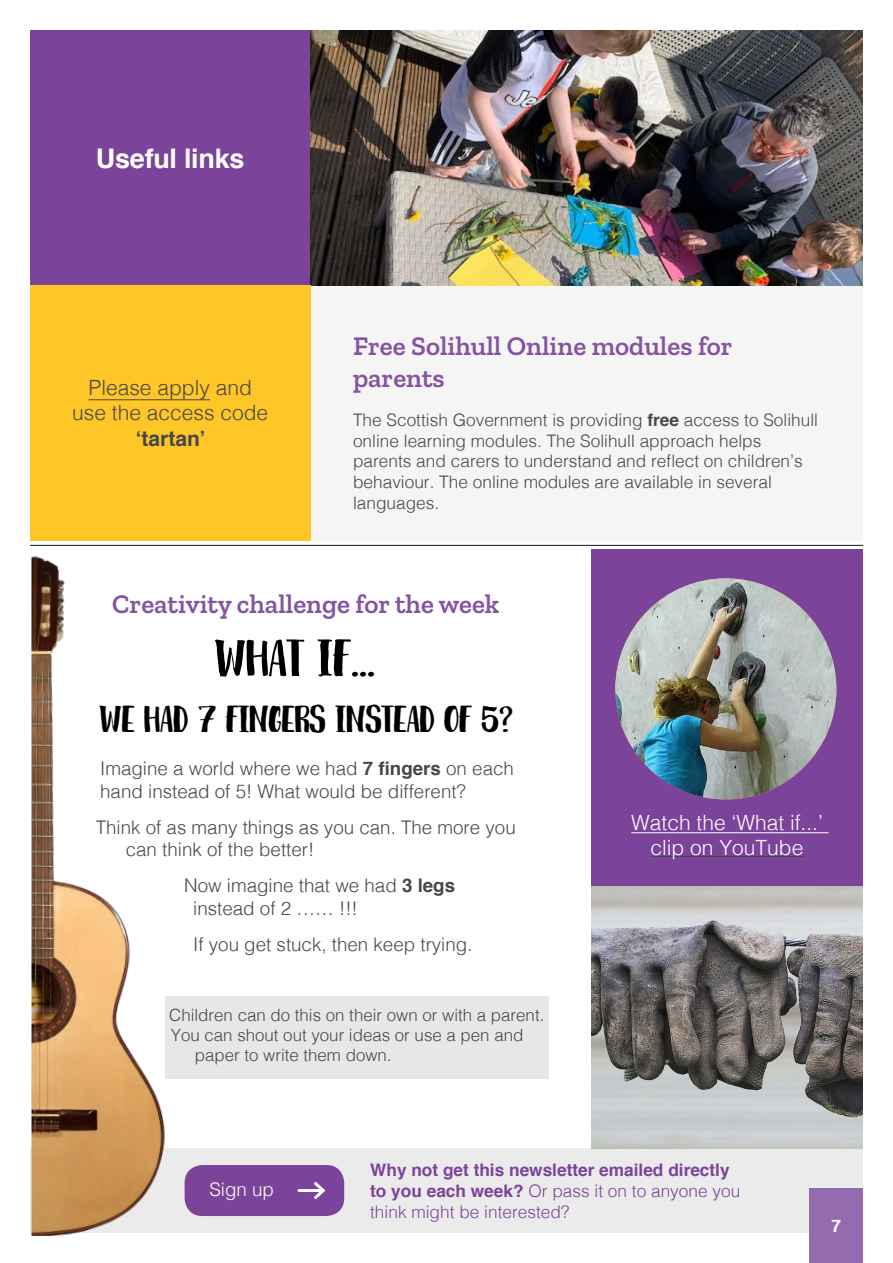
<style>
.page{position:relative;width:893px;height:1263px;background:#fff}
.page>*{position:absolute;margin:0;border:0;box-sizing:border-box;transform-origin:0 0}
.headers{font:52.5px "Breathe";color:#000}
.headers-2{font:37.5px "Breathe";color:#000}
.headers-3{font:600 27px/32.4px "Zilla Slab";color:#8553a2}
.header_2{font:700 27px "Helvetica";letter-spacing:-.01em;color:#fff}
.Normal_text{font:300 21px/25.2px "Helvetica";color:#474747;text-align:center}
.Normal_text-2{font:300 21px/25.2px "Helvetica";color:#fff;text-align:center}
.Normal_text-3{font:300 18.75px/22.5px "Helvetica";color:#474747}
.Normal_text-4{font:300 18.75px "Helvetica";color:#fff}
.Normal_text-5{font:300 17.25px/20.7px "Helvetica";color:#474747}
.Normal_text-6{font:700 17.25px/20.7px "Helvetica";color:#7c439a}
.Normal_text-7{font:700 17.25px "Helvetica";color:#fff}
.Shadow_box_text{font:300 16.8px "Helvetica";color:#474747}
.s1{font-weight:700}
.s2{font-weight:300}
</style>
<div class="page">
<div style="left:30px;top:30px;width:280px;height:255px;background:#7c439a"></div>
<div style="left:30px;top:1148px;width:833px;height:85px;background:#ebebeb"></div>
<img style="left:32px;top:544px;width:165px;height:692px">
<div style="left:165px;top:996px;width:384px;height:83px;background:#e6e7e8"></div>
<div style="left:810px;top:1189px;width:53px;height:74px;background:#946bae"></div>
<div style="left:310px;top:30px;width:553px;height:511px;background:#f5f5f5"></div>
<div style="left:591px;top:549px;width:272px;height:338px;background:#7c439a"></div>
<hr style="left:631px;top:832px;width:197px;height:1px;background:#fff">
<hr style="left:650px;top:856px;width:153px;height:1px;background:#474747">
<div style="left:185px;top:1165px;width:159px;height:51px;background:#7c439a;border-radius:18px"></div>
<hr style="left:299px;top:1189px;width:24px;height:3px;background:#fff">
<svg style="left:314px;top:1182px;width:12px;height:17px"></svg>
<img style="left:591px;top:887px;width:272px;height:261px">
<img style="left:310px;top:31px;width:553px;height:254px">
<div style="left:30px;top:285px;width:280px;height:256px;background:#ffc628"></div>
<hr style="left:89px;top:399px;width:121px;height:1px;background:#474747">
<img style="left:615px;top:578px;width:221px;height:221px;border-radius:111px">
<hr style="left:30px;top:545px;width:833px;height:1px;background:#333">
<p class="header_2" style="left:96px;top:136px;width:150px">Useful links</p>
<p class="Normal_text" style="left:72px;top:374px;width:198px">Please apply and use the access code <span class="s1">‘tartan’</span></p>
<p class="headers-3" style="left:353px;top:330px;width:381px">Free Solihull Online modules for parents</p>
<p class="Normal_text-5" style="left:353px;top:408px;width:466px">The Scottish Government is providing <span class="s1">free</span> access to Solihull online learning modules. The Solihull approach helps parents and carers to understand and reflect on children’s behaviour. The online modules are available in several languages.</p>
<p class="headers-3" style="left:112px;top:588px;width:389px">Creativity challenge for the week</p>
<p class="headers" style="left:216px;top:634px;width:161px">WHAT IF...</p>
<p class="headers-2" style="left:100px;top:702px;width:414px">WE HAD 7 FINGERS INSTEAD OF 5?</p>
<p class="Normal_text-3" style="left:100px;top:756px;width:415px">Imagine a world where we had <span class="s1">7 fingers</span> on each hand instead of 5! What would be different?</p>
<p class="Normal_text-3" style="left:126px;top:815px;width:391px;text-indent:-30px">Think of as many things as you can. The more you can think of the better!</p>
<p class="Normal_text-3" style="left:193px;top:873px;width:263px;text-indent:-9px">Now imagine that we had <span class="s1">3 legs </span>instead of 2 …… !!!</p>
<p class="Normal_text-3" style="left:193px;top:932px;width:281px">If you get stuck, then keep trying.</p>
<p class="Shadow_box_text" style="left:169px;top:1000px;width:377px">Children can do this on their own or with a parent.</p>
<p class="Shadow_box_text" style="left:171px;top:1021px;width:354px">You can shout out your ideas or use a pen and</p>
<p class="Shadow_box_text" style="left:195px;top:1041px;width:198px">paper to write them down.</p>
<p class="Normal_text-2" style="left:631px;top:808px;width:193px">Watch the ‘What if...’ clip on YouTube</p>
<p class="Normal_text-4" style="left:209px;top:1173px;width:66px">Sign up</p>
<p class="Normal_text-6" style="left:370px;top:1160px;width:372px">Why not get this newsletter emailed directly to you each week? <span class="s2">Or pass it on to anyone you think might be interested?</span></p>
<p class="Normal_text-7" style="left:832px;top:1212px;width:11px">7</p>
</div>
